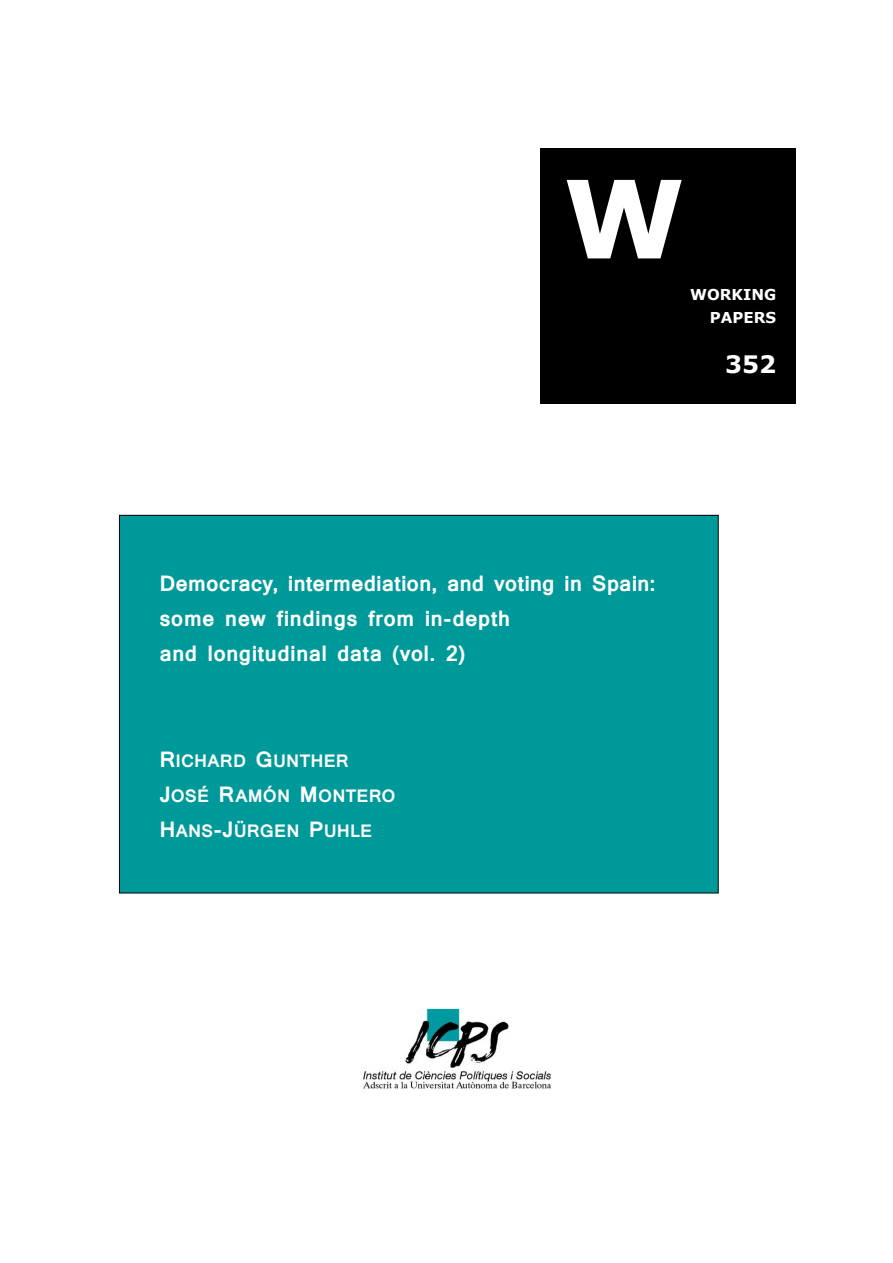
<style>
.page{position:relative;width:893px;height:1263px;background:#fff}
.page>*{position:absolute;margin:0;border:0;box-sizing:border-box;transform-origin:0 0}
.t1{font:700 108px "Verdana";color:#fff}
.t2{font:700 24px "Verdana";color:#fff}
.t3{font:700 21px/35.2px "Mangal";letter-spacing:.01em;color:#fff}
.t4{font:16.95px/35.2px "Mangal Bold SC810";letter-spacing:.005em;color:#fff}
.t5{font:700 15px/22.5px "Verdana";color:#fff;text-align:right}
.s1{font-size:21px}
</style>
<div class="page">
<div style="left:540px;top:149px;width:255px;height:255px;background:#000"></div>
<img style="left:363px;top:1008px;width:188px;height:81px">
<div style="left:119px;top:515px;width:599px;height:378px;background:#099"></div>
<h1 class="t1" style="left:563px;top:143px;width:123px">W</h1>
<p class="t5" style="left:690px;top:283px;width:88px">WORKING<br>PAPERS</p>
<p class="t2" style="left:725px;top:347px;width:53px">352</p>
<p class="t3" style="left:159px;top:564px;width:498px">Democracy, intermediation, and voting in Spain: some new findings from in-depth<br>and longitudinal data (vol. 2)</p>
<p class="t4" style="left:159px;top:742px;width:238px"><span class="s1">R</span>ICHARD <span class="s1">G</span>UNTHER<br><span class="s1">J</span>OSÉ <span class="s1">R</span>AMÓN <span class="s1">M</span>ONTERO<br><span class="s1">H</span>ANS<span class="s1">-J</span>ÜRGEN <span class="s1">P</span>UHLE</p>
</div>
